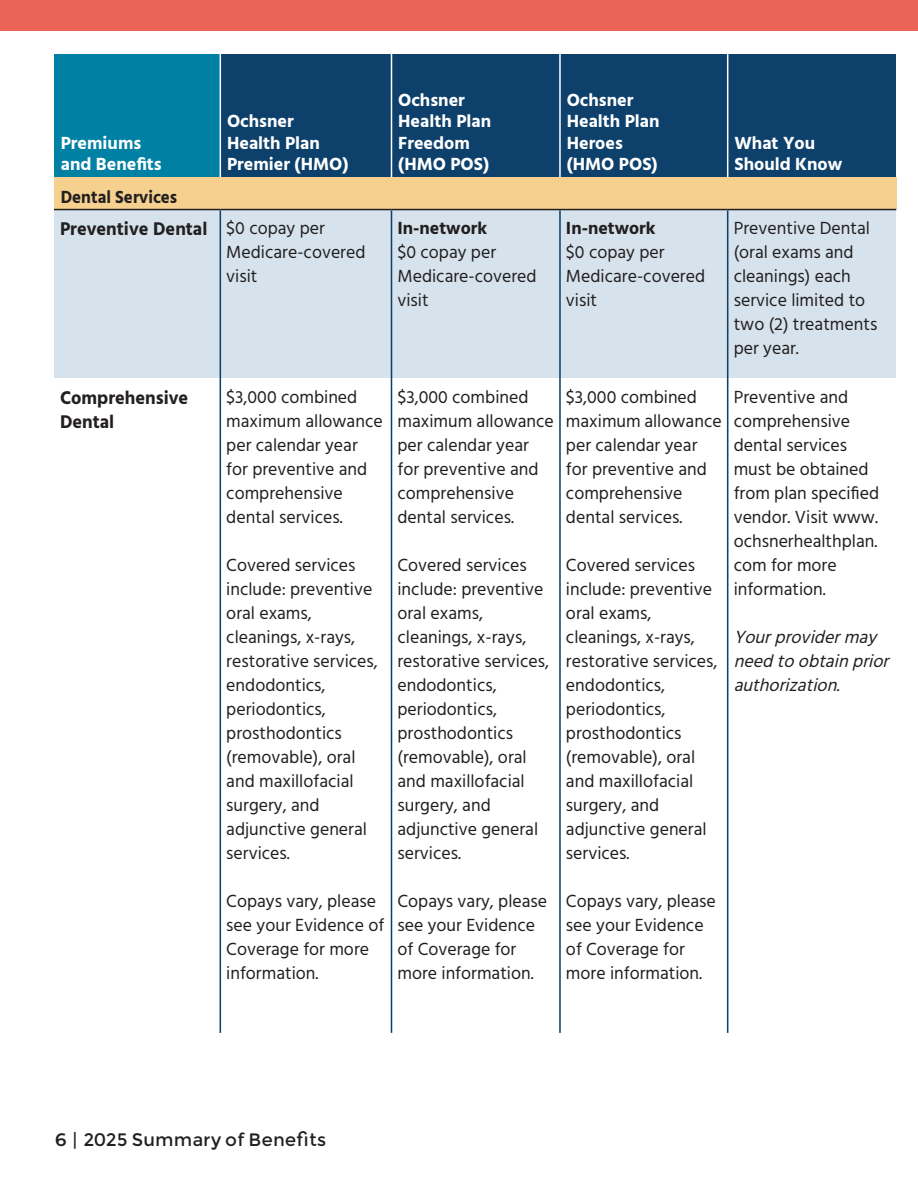
<style>
.page{position:relative;width:918px;height:1188px;background:#fff}
.page>*{position:absolute;margin:0;border:0;box-sizing:border-box;transform-origin:0 0}
.t1{font:700 18.9px/24px "Hind";color:#231f20}
.t2{font:18px/24px "Hind";color:#231f20}
.t3{font:700 18px/21.6px "Hind";color:#fff}
.t4{font:italic 18px/24px "Hind";color:#231f20}
.t5{font:18px "Montserrat";color:#231f20}
.t6{font:700 18px "Hind";color:#231f20}
.t7{font:700 18px "Hind";color:#231f20;scale:.94 1}
.s1{font-weight:600}
</style>
<div class="page">
<div style="left:0;top:0;width:918px;height:30px;background:#ea6558"></div>
<div style="left:54px;top:54px;width:166px;height:123px;background:#0080a3"></div>
<div style="left:220px;top:54px;width:172px;height:123px;background:#0d406b"></div>
<div style="left:392px;top:54px;width:168px;height:123px;background:#0d406b"></div>
<div style="left:560px;top:54px;width:168px;height:123px;background:#0d406b"></div>
<div style="left:728px;top:54px;width:168px;height:123px;background:#0d406b"></div>
<div style="left:54px;top:177px;width:842px;height:33px;background:#f5d08f"></div>
<div style="left:54px;top:210px;width:166px;height:168px;background:#d6e3ec"></div>
<div style="left:220px;top:210px;width:172px;height:168px;background:#d6e3ec"></div>
<div style="left:392px;top:210px;width:168px;height:168px;background:#d6e3ec"></div>
<div style="left:560px;top:210px;width:168px;height:168px;background:#d6e3ec"></div>
<div style="left:728px;top:210px;width:168px;height:168px;background:#d6e3ec"></div>
<hr style="left:54px;top:209px;width:166px;height:1px;background:#231f20">
<hr style="left:220px;top:209px;width:172px;height:1px;background:#231f20">
<hr style="left:392px;top:209px;width:168px;height:1px;background:#231f20">
<hr style="left:560px;top:209px;width:168px;height:1px;background:#231f20">
<hr style="left:728px;top:209px;width:168px;height:1px;background:#231f20">
<hr style="left:220px;top:210px;width:1px;height:168px;background:#0d406b">
<hr style="left:391px;top:210px;width:1px;height:168px;background:#0d406b">
<hr style="left:559px;top:210px;width:2px;height:168px;background:#0d406b">
<hr style="left:727px;top:210px;width:1px;height:168px;background:#0d406b">
<hr style="left:220px;top:378px;width:1px;height:655px;background:#0d406b">
<hr style="left:391px;top:378px;width:1px;height:655px;background:#0d406b">
<hr style="left:559px;top:378px;width:2px;height:655px;background:#0d406b">
<hr style="left:727px;top:378px;width:1px;height:655px;background:#0d406b">
<hr style="left:220px;top:54px;width:1px;height:123px;background:#fff">
<hr style="left:391px;top:54px;width:1px;height:123px;background:#fff">
<hr style="left:559px;top:54px;width:2px;height:123px;background:#fff">
<hr style="left:727px;top:54px;width:1px;height:123px;background:#fff">
<p class="t3" style="left:61px;top:132px;width:102px">Premiums and Benefits</p>
<p class="t3" style="left:227px;top:110px;width:123px">Ochsner<br>Health Plan<br>Premier (HMO)</p>
<p class="t3" style="left:398px;top:89px;width:94px">Ochsner<br>Health Plan<br>Freedom</p>
<p class="t3" style="left:398px;top:153px;width:92px">(HMO POS)</p>
<p class="t7" style="left:61px;top:186px;width:126px">Dental Services</p>
<p class="t1" style="left:60px;top:217px;width:149px">Preventive Dental</p>
<p class="t2" style="left:226px;top:217px;width:141px">$0 copay per<br>Medicare-covered visit</p>
<p class="t6" style="left:397px;top:218px;width:91px">In-network</p>
<p class="t2" style="left:397px;top:241px;width:141px">$0 copay per<br>Medicare-covered visit</p>
<p class="t1" style="left:60px;top:385px;width:130px">Comprehensive<br>Dental</p>
<p class="t2" style="left:226px;top:386px;width:158px">$3,000 combined maximum allowance per calendar year for preventive and comprehensive dental services.</p>
<p class="t2" style="left:226px;top:554px;width:153px">Covered services include: preventive oral exams, cleanings, x-rays, restorative services, endodontics, periodontics, prosthodontics (removable), oral and maxillofacial surgery, and adjunctive general services.</p>
<p class="t2" style="left:226px;top:890px;width:159px">Copays vary, please see your Evidence of<br>Coverage for more information.</p>
<p class="t2" style="left:397px;top:386px;width:133px">$3,000 combined</p>
<p class="t2" style="left:397px;top:410px;width:158px">maximum allowance</p>
<p class="t2" style="left:397px;top:434px;width:143px">per calendar year for preventive and comprehensive dental services.</p>
<p class="t2" style="left:397px;top:554px;width:153px">Covered services include: preventive oral exams, cleanings, x-rays, restorative services, endodontics, periodontics, prosthodontics (removable), oral and maxillofacial surgery, and adjunctive general services.</p>
<p class="t2" style="left:397px;top:890px;width:151px">Copays vary, please</p>
<p class="t2" style="left:397px;top:914px;width:139px">see your Evidence</p>
<p class="t2" style="left:397px;top:938px;width:138px">of Coverage for more information.</p>
<p class="t3" style="left:567px;top:89px;width:94px">Ochsner<br>Health Plan<br>Heroes</p>
<p class="t3" style="left:567px;top:153px;width:92px">(HMO POS)</p>
<p class="t3" style="left:734px;top:132px;width:109px">What You<br>Should Know</p>
<p class="t6" style="left:566px;top:218px;width:91px">In-network</p>
<p class="t2" style="left:566px;top:241px;width:141px">$0 copay per<br>Medicare-covered visit</p>
<p class="t2" style="left:566px;top:386px;width:157px">$3,000 combined maximum allowance</p>
<p class="t2" style="left:566px;top:434px;width:143px">per calendar year for preventive and comprehensive dental services.</p>
<p class="t2" style="left:566px;top:554px;width:153px">Covered services include: preventive oral exams, cleanings, x-rays, restorative services, endodontics, periodontics, prosthodontics (removable), oral and maxillofacial surgery, and adjunctive general services.</p>
<p class="t2" style="left:566px;top:890px;width:151px">Copays vary, please see your Evidence of Coverage for more information.</p>
<p class="t2" style="left:734px;top:217px;width:145px">Preventive Dental (oral exams and cleanings) each service limited to two (2) treatments per year.</p>
<p class="t2" style="left:734px;top:385px;width:116px">Preventive and</p>
<p class="t2" style="left:734px;top:409px;width:118px">comprehensive</p>
<p class="t2" style="left:734px;top:433px;width:147px">dental services must be obtained from plan specified vendor. Visit www. ochsnerhealthplan. com for more information.</p>
<p class="t4" style="left:734px;top:626px;width:162px">Yourprovidermay needtoobtainprior authorization.</p>
<p class="t5" style="left:55px;top:1128px;width:273px"><span class="s1">6</span> | 2025 Summary of Benefits</p>
</div>
